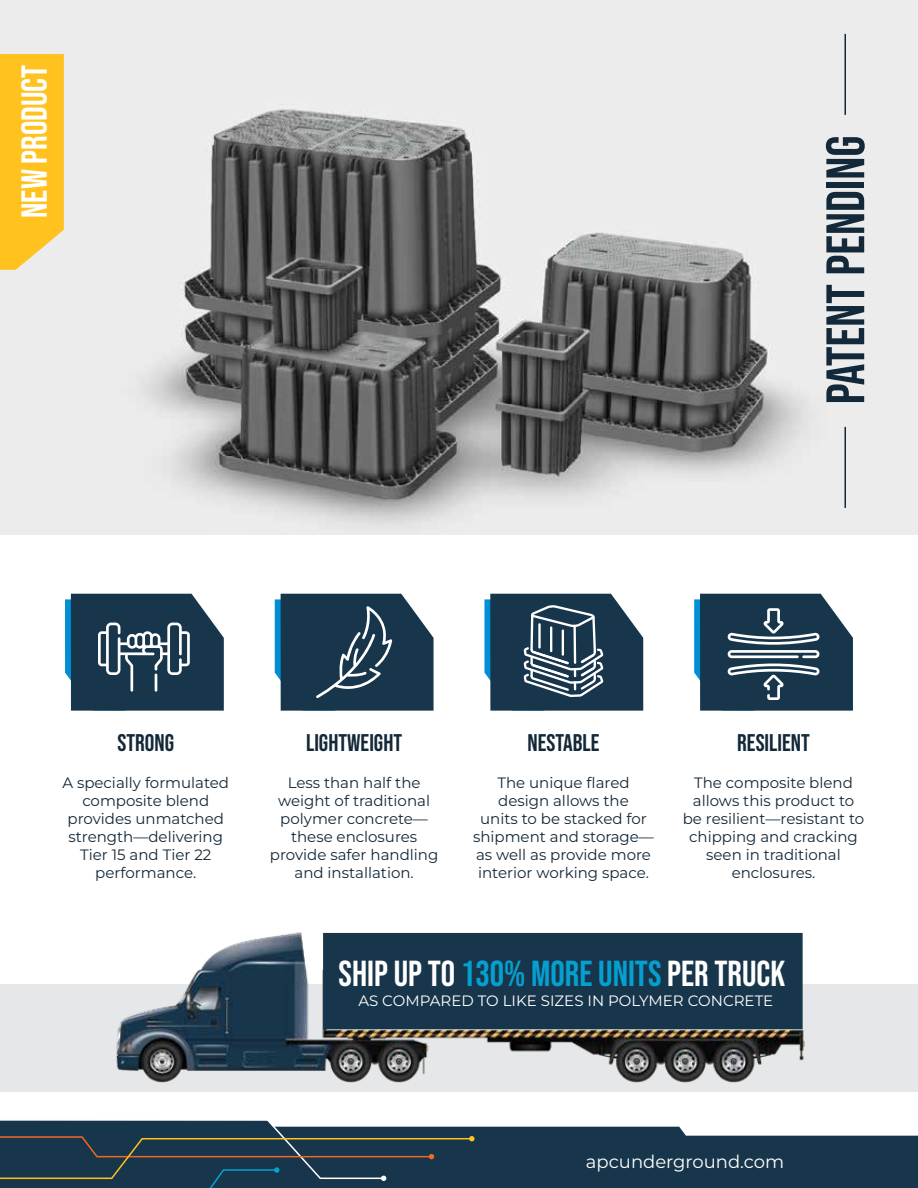
<style>
.page{position:relative;width:918px;height:1188px;background:#fff}
.page>*{position:absolute;margin:0;border:0;box-sizing:border-box;transform-origin:0 0}
.t1{font:54px "Bebas Neue";color:#132838}
.t2{font:36px "Bebas Neue";color:#fff}
.t3{font:24px "Bebas Neue";color:#132838}
.t4{font:18px "Montserrat";color:#fff}
.t5{font:15px/18px "Montserrat";color:#132838;text-align:center}
.t6{font:15px "Montserrat";color:#fff}
.s1{color:#05a0d0}
</style>
<div class="page">
<img style="left:0;top:0;width:918px;height:535px">
<svg style="left:475px;top:1126px;width:443px;height:62px;background:#2c475a"></svg>
<svg style="left:0;top:1120px;width:475px;height:68px;background:#2e4553"></svg>
<svg style="left:0;top:54px;width:64px;height:216px;background:#fdc52d"></svg>
<hr style="left:844px;top:427px;width:2px;height:81px;background:#132838">
<hr style="left:844px;top:34px;width:2px;height:81px;background:#132838">
<svg style="left:65px;top:594px;width:159px;height:117px;background:#365366"></svg>
<svg style="left:484px;top:594px;width:159px;height:117px;background:#3c586a"></svg>
<svg style="left:275px;top:594px;width:159px;height:117px;background:#2f4d61"></svg>
<svg style="left:694px;top:594px;width:159px;height:117px;background:#3a5669"></svg>
<img style="left:0;top:932px;width:918px;height:160px">
<div style="left:323px;top:933px;width:480px;height:96px;background:#18364b"></div>
<h2 class="t2" style="left:14px;top:218px;width:155px;rotate:-90deg">NEW PRODUCT</h2>
<h1 class="t1" style="left:815px;top:404px;width:270px;rotate:-90deg">PATENT PENDING</h1>
<h3 class="t3" style="left:117px;top:729px;width:58px">STRONG</h3>
<p class="t5" style="left:62px;top:773px;width:168px">A specially formulated composite blend provides unmatched strength—delivering<br>Tier 15 and Tier 22 performance.</p>
<h3 class="t3" style="left:306px;top:729px;width:98px">LIGHTWEIGHT</h3>
<p class="t5" style="left:270px;top:773px;width:170px">Less than half the weight of traditional polymer concrete— these enclosures provide safer handling and installation.</p>
<h3 class="t3" style="left:528px;top:729px;width:73px">NESTABLE</h3>
<p class="t5" style="left:473px;top:773px;width:182px">The unique flared design allows the<br>units to be stacked for shipment and storage— as well as provide more interior working space.</p>
<h3 class="t3" style="left:737px;top:729px;width:74px">RESILIENT</h3>
<p class="t5" style="left:683px;top:773px;width:183px">The composite blend allows this product to be resilient—resistant to chipping and cracking seen in traditional enclosures.</p>
<h2 class="t2" style="left:339px;top:953px;width:448px">SHIP UP TO <span class="s1">130% MORE UNITS</span> PER TRUCK</h2>
<p class="t6" style="left:358px;top:991px;width:416px">AS COMPARED TO LIKE SIZES IN POLYMER CONCRETE</p>
<p class="t4" style="left:586px;top:1149px;width:200px">apcunderground.com</p>
</div>
